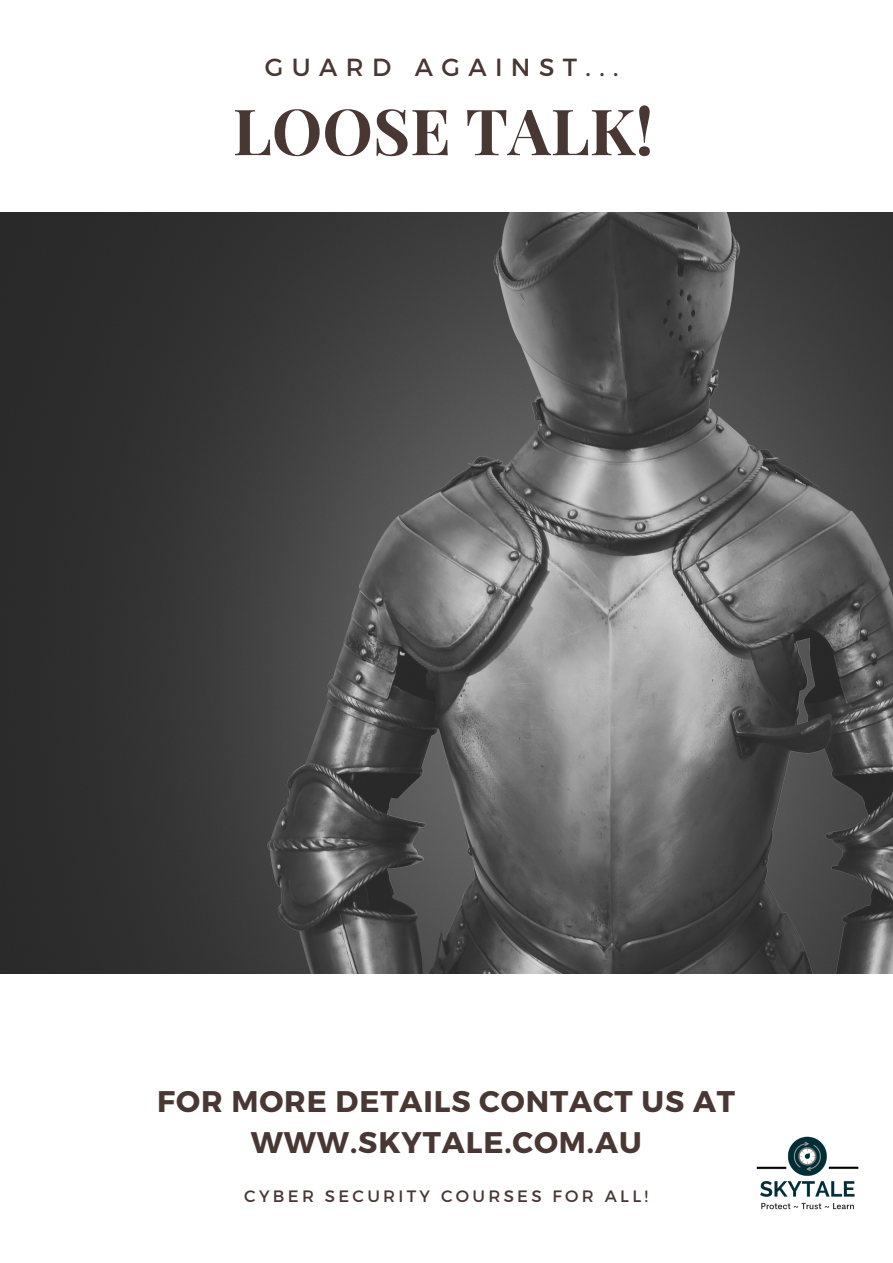
<style>
.page{position:relative;width:893px;height:1263px;background:#fff}
.page>*{position:absolute;margin:0;border:0;box-sizing:border-box;transform-origin:0 0}
.t1{font:700 63.75px "Playfair Display";color:#483732}
.t2{font:700 29.85px/41.6px "Montserrat";letter-spacing:.03em;color:#483732;text-align:center}
.t3{font:24.75px "Montserrat";letter-spacing:.34em;color:#483732}
.t4{font:16.5px "Montserrat";letter-spacing:.2em;color:#483732}
</style>
<div class="page">
<img style="left:0;top:212px;width:893px;height:762px">
<img style="left:756px;top:1136px;width:103px;height:74px">
<p class="t3" style="left:265px;top:52px;width:355px">GUARD AGAINST...</p>
<p class="t1" style="left:233px;top:86px;width:422px">LOOSE TALK!</p>
<p class="t2" style="left:157px;top:1079px;width:579px">FOR MORE DETAILS CONTACT US AT<br>WWW.SKYTALE.COM.AU</p>
<p class="t4" style="left:244px;top:1186px;width:405px">CYBER SECURITY COURSES FOR ALL!</p>
</div>
